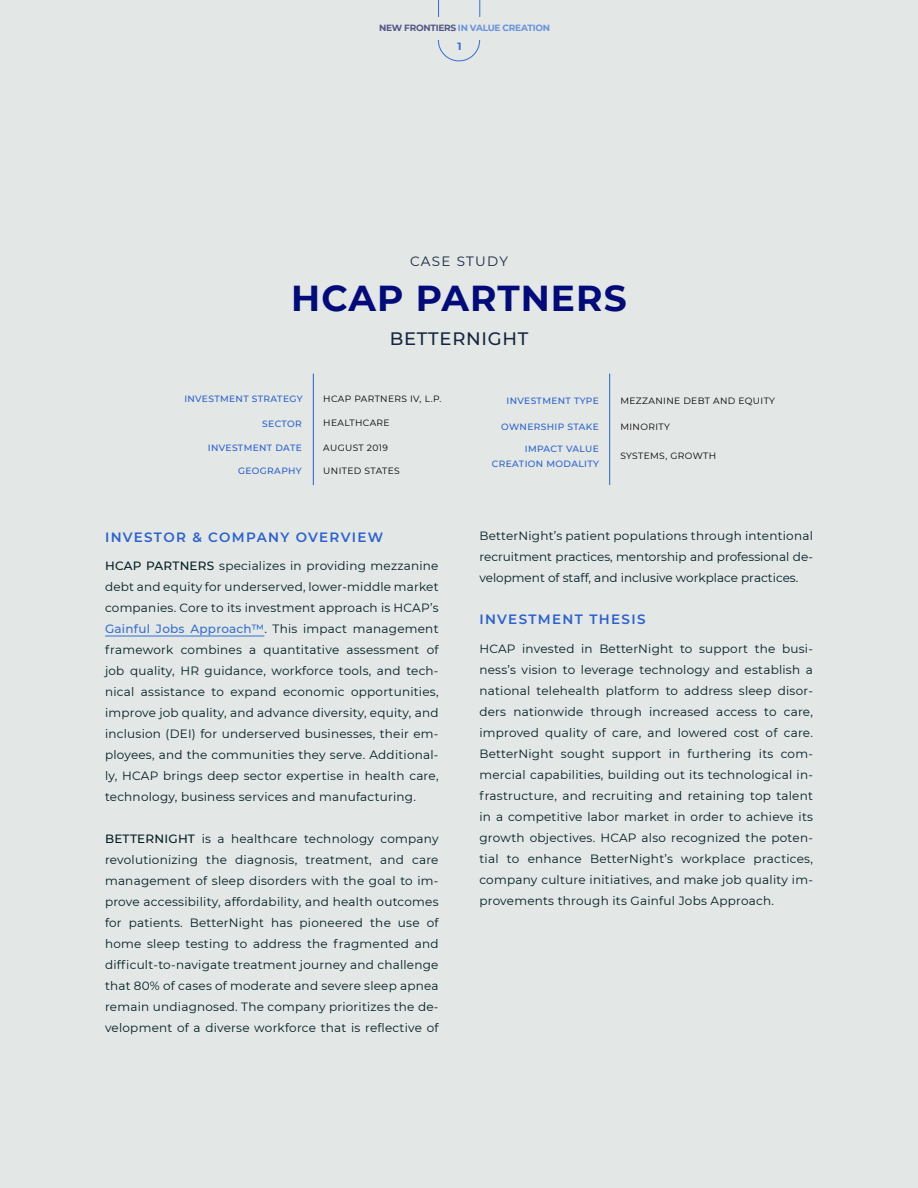
<style>
.page{position:relative;width:918px;height:1188px;background:#e3e7e5}
.page>*{position:absolute;margin:0;border:0;box-sizing:border-box;transform-origin:0 0}
.t1{font:700 36px "Montserrat";letter-spacing:.03em;color:#020b79}
.t2{font:500 18px "Montserrat";letter-spacing:.04em;color:#162640}
.t3{font:600 13.5px "Montserrat";letter-spacing:.1em;color:#2b60cf}
.t4{font:13.5px "Montserrat";letter-spacing:.09em;color:#162640}
.t5{font:12px/21px "Montserrat";letter-spacing:.02em;color:#001c23;text-align:justify}
.t6{font:700 10.5px "Montserrat";color:#366ed1}
.t7{font:500 9.15px/14.5px "Montserrat";letter-spacing:.04em;color:#2b60cf;text-align:right}
.t8{font:9.15px "Montserrat";letter-spacing:.04em;color:#000}
.t9{font:700 9px "Montserrat";letter-spacing:-.03em;color:#6892dd}
.s1{color:#535586}
.s2{font-weight:500}
.s3{font-weight:500;color:#366ed1}
</style>
<div class="page">
<hr style="left:438px;top:0;width:1px;height:37px;background:#366ed1">
<hr style="left:480px;top:0;width:1px;height:37px;background:#366ed1">
<div style="left:438px;top:19px;width:42px;height:42px;border:1px solid #366ed1;border-radius:50%"></div>
<div style="left:366px;top:17px;width:192px;height:23px;background:#e3e7e5"></div>
<hr style="left:313px;top:374px;width:1px;height:111px;background:#2b60cf">
<hr style="left:609px;top:374px;width:1px;height:111px;background:#2b60cf">
<hr style="left:105px;top:636px;width:159px;height:1px;background:#366ed1">
<p class="t9" style="left:379px;top:22px;width:172px"><span class="s1">NEW FRONTIERS</span> IN VALUE CREATION</p>
<p class="t6" style="left:457px;top:39px;width:6px">1</p>
<p class="t4" style="left:410px;top:252px;width:99px">CASE STUDY</p>
<h1 class="t1" style="left:291px;top:272px;width:337px">HCAP PARTNERS</h1>
<h2 class="t2" style="left:390px;top:326px;width:140px">BETTERNIGHT</h2>
<p class="t7" style="left:184px;top:391px;width:120px">INVESTMENT STRATEGY</p>
<p class="t8" style="left:323px;top:392px;width:120px">HCAP PARTNERS IV, L.P.</p>
<p class="t7" style="left:507px;top:393px;width:94px">INVESTMENT TYPE</p>
<p class="t8" style="left:620px;top:395px;width:156px">MEZZANINE DEBT AND EQUITY</p>
<p class="t7" style="left:262px;top:416px;width:41px">SECTOR</p>
<p class="t8" style="left:323px;top:417px;width:68px">HEALTHCARE</p>
<p class="t7" style="left:501px;top:419px;width:99px">OWNERSHIP STAKE</p>
<p class="t8" style="left:620px;top:420px;width:51px">MINORITY</p>
<p class="t7" style="left:208px;top:440px;width:95px">INVESTMENT DATE</p>
<p class="t8" style="left:323px;top:441px;width:66px">AUGUST 2019</p>
<p class="t7" style="left:238px;top:463px;width:65px">GEOGRAPHY</p>
<p class="t8" style="left:323px;top:465px;width:78px">UNITED STATES</p>
<p class="t7" style="left:492px;top:441px;width:109px">IMPACT VALUE<br>CREATION MODALITY</p>
<p class="t8" style="left:620px;top:449px;width:97px">SYSTEMS, GROWTH</p>
<p class="t3" style="left:105px;top:527px;width:280px">INVESTOR &amp; COMPANY OVERVIEW</p>
<p class="t5" style="left:105px;top:555px;width:335px"><span class="s2">HCAP PARTNERS</span> specializes in providing mezzanine debt and equity for underserved, lower-middle market companies. Core to its investment approach is HCAP’s <span class="s3">Gainful Jobs Approach™</span>. This impact management framework combines a quantitative assessment of job quality, HR guidance, workforce tools, and tech&shy;nical assistance to expand economic opportunities, improve job quality, and advance diversity, equity, and inclusion (DEI) for underserved businesses, their em&shy;ployees, and the communities they serve. Additional&shy;ly, HCAP brings deep sector expertise in health care, technology, business services and manufacturing.</p>
<p class="t5" style="left:105px;top:828px;width:335px"><span class="s2">BETTERNIGHT</span> is a healthcare technology company revolutionizing the diagnosis, treatment, and care management of sleep disorders with the goal to im&shy;prove accessibility, affordability, and health outcomes for patients. BetterNight has pioneered the use of home sleep testing to address the fragmented and difficult-to-navigate treatment journey and challenge that 80% of cases of moderate and severe sleep apnea remain undiagnosed. The company prioritizes the de&shy;velopment of a diverse workforce that is reflective of</p>
<p class="t5" style="left:479px;top:525px;width:335px">BetterNight’s patient populations through intentional recruitment practices, mentorship and professional de&shy;velopment of staff, and inclusive workplace practices.</p>
<p class="t3" style="left:479px;top:610px;width:168px">INVESTMENT THESIS</p>
<p class="t5" style="left:479px;top:637px;width:335px">HCAP invested in BetterNight to support the busi&shy;ness’s vision to leverage technology and establish a national telehealth platform to address sleep disor&shy;ders nationwide through increased access to care, improved quality of care, and lowered cost of care.<br>BetterNight sought support in furthering its com&shy;mercial capabilities, building out its technological in&shy;frastructure, and recruiting and retaining top talent in a competitive labor market in order to achieve its growth objectives. HCAP also recognized the poten&shy;tial to enhance BetterNight’s workplace practices, company culture initiatives, and make job quality im&shy;provements through its Gainful Jobs Approach.</p>
</div>
